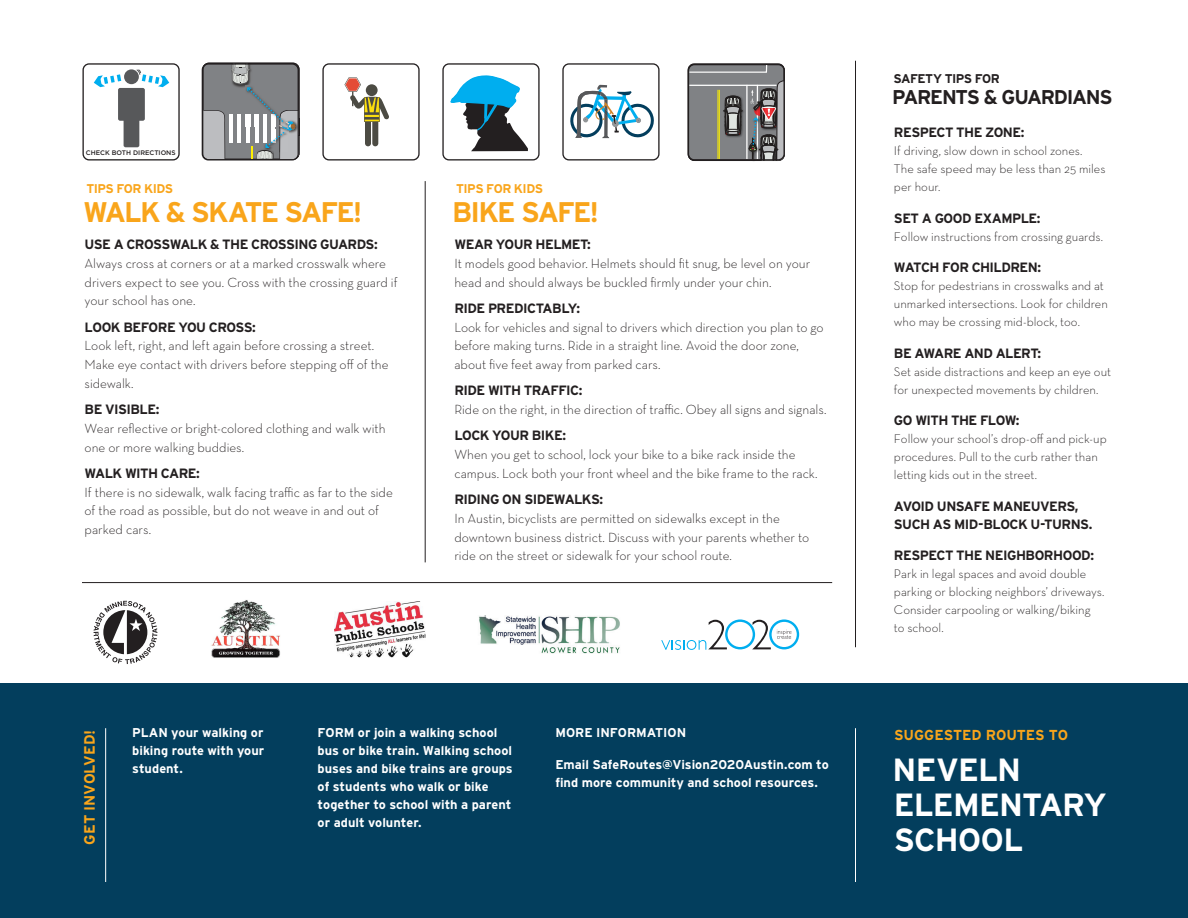
<style>
.page{position:relative;width:1188px;height:918px;background:#fff}
.page>*{position:absolute;margin:0;border:0;box-sizing:border-box;transform-origin:0 0}
.t1{font:700 32.1px/35.1px "Interstate";letter-spacing:-.025em;color:#fff}
.t2{font:700 28.35px "Interstate";letter-spacing:-.065em;color:#f9a51b}
.t3{font:700 19.95px "Interstate";letter-spacing:-.065em;color:#231f20}
.t4{font:700 15px "Interstate";letter-spacing:-.01em;color:#f9a51b}
.t5{font:700 14.4px "Interstate";color:#f9a51b}
.t6{font:300 13.5px/18.8px "Neutra Text";letter-spacing:-.005em;color:#231f20}
.t7{font:700 13.5px/18px "Interstate";letter-spacing:-.045em;color:#231f20}
.t8{font:300 12.75px/18px "Neutra Text";color:#231f20}
.t9{font:700 12.75px/18px "Interstate";color:#fff}
.t10{font:700 12.6px "Interstate";letter-spacing:-.04em;color:#f9a51b}
.t11{font:700 12.6px "Interstate";letter-spacing:-.04em;color:#231f20}
.t12{font:500 6.6px "Gotham";color:#231f20}
</style>
<div class="page">
<div style="left:0;top:683px;width:1188px;height:235px;background:#033e5d"></div>
<hr style="left:855px;top:61px;width:1px;height:586px;background:#231f20">
<hr style="left:425px;top:181px;width:1px;height:381px;background:#231f20">
<hr style="left:82px;top:582px;width:750px;height:1px;background:#231f20">
<hr style="left:105px;top:728px;width:1px;height:154px;background:#fff">
<hr style="left:855px;top:728px;width:1px;height:154px;background:#fff">
<svg style="left:202px;top:63px;width:98px;height:96px;background:#95989a"></svg>
<img style="left:257px;top:150px;width:15px;height:4px">
<svg style="left:344px;top:77px;width:45px;height:69px"></svg>
<div style="left:366px;top:84px;width:12px;height:12px;background:#4c4b43;border-radius:50%"></div>
<div style="left:322px;top:63px;width:98px;height:98px;border:1px solid #231f20;border-radius:6px"></div>
<div style="left:82px;top:63px;width:98px;height:98px;border:1px solid #231f20;border-radius:6px"></div>
<div style="left:124px;top:69px;width:15px;height:15px;background:#57585a;border-radius:50%"></div>
<div style="left:118px;top:88px;width:27px;height:33px;background:#57585a;border-radius:2px"></div>
<div style="left:124px;top:111px;width:15px;height:36px;background:#57585a;border-radius:2px"></div>
<svg style="left:93px;top:70px;width:35px;height:20px"></svg>
<svg style="left:135px;top:69px;width:35px;height:21px"></svg>
<div style="left:442px;top:63px;width:98px;height:98px;border:1px solid #231f20;border-radius:6px"></div>
<svg style="left:450px;top:75px;width:78px;height:76px"></svg>
<div style="left:688px;top:65px;width:96px;height:95px;background:#808285;border-radius:6px"></div>
<hr style="left:719px;top:90px;width:1px;height:68px;background:#fff101">
<hr style="left:718px;top:90px;width:1px;height:68px;background:#fff101">
<hr style="left:746px;top:86px;width:2px;height:72px;background:#fff">
<hr style="left:690px;top:85px;width:86px;height:1px;background:#fff">
<svg style="left:690px;top:65px;width:78px;height:8px"></svg>
<img style="left:723px;top:93px;width:25px;height:50px">
<svg style="left:724px;top:96px;width:18px;height:40px"></svg>
<img style="left:747px;top:136px;width:8px;height:26px">
<svg style="left:749px;top:80px;width:34px;height:81px"></svg>
<div style="left:562px;top:63px;width:98px;height:98px;border:1px solid #231f20;border-radius:6px"></div>
<svg style="left:570px;top:85px;width:84px;height:54px"></svg>
<div style="left:202px;top:63px;width:97px;height:98px;border:1px solid #231f20;border-radius:6px"></div>
<div style="left:688px;top:63px;width:97px;height:98px;border:1px solid #231f20;border-radius:6px"></div>
<svg style="left:94px;top:601px;width:63px;height:63px"></svg>
<img style="left:479px;top:616px;width:141px;height:38px">
<img style="left:211px;top:600px;width:69px;height:58px">
<svg style="left:661px;top:619px;width:138px;height:31px"></svg>
<img style="left:334px;top:602px;width:91px;height:56px">
<p class="t12" style="left:86px;top:149px;width:91px">CHECK BOTH DIRECTIONS</p>
<p class="t10" style="left:86px;top:181px;width:88px">TIPS FOR KIDS</p>
<p class="t10" style="left:456px;top:181px;width:88px">TIPS FOR KIDS</p>
<h2 class="t2" style="left:83px;top:195px;width:281px">WALK &amp; SKATE SAFE!</h2>
<p class="t7" style="left:85px;top:235px;width:295px">USE A CROSSWALK &amp; THE CROSSING GUARDS:</p>
<p class="t6" style="left:85px;top:254px;width:314px">Always cross at corners or at a marked crosswalk where drivers expect to see you. Cross with the crossing guard if your school has one.</p>
<p class="t7" style="left:85px;top:318px;width:173px">LOOK BEFORE YOU CROSS:</p>
<p class="t6" style="left:85px;top:336px;width:305px">Look left, right, and left again before crossing a street.<br>Make eye contact with drivers before stepping off of the sidewalk.</p>
<p class="t7" style="left:85px;top:400px;width:76px">BE VISIBLE:</p>
<p class="t6" style="left:85px;top:419px;width:302px">Wear reflective or bright-colored clothing and walk with one or more walking buddies.</p>
<p class="t7" style="left:85px;top:464px;width:117px">WALK WITH CARE:</p>
<p class="t6" style="left:85px;top:482px;width:310px">If there is no sidewalk, walk facing traffic as far to the side of the road as possible, but do not weave in and out of parked cars.</p>
<h2 class="t2" style="left:452px;top:195px;width:148px">BIKE SAFE!</h2>
<p class="t7" style="left:454px;top:235px;width:138px">WEAR YOUR HELMET:</p>
<p class="t6" style="left:454px;top:254px;width:357px">It models good behavior. Helmets should fit snug, be level on your head and should always be buckled firmly under your chin.</p>
<p class="t7" style="left:454px;top:299px;width:127px">RIDE PREDICTABLY:</p>
<p class="t6" style="left:454px;top:317px;width:371px">Look for vehicles and signal to drivers which direction you plan to go before making turns. Ride in a straight line. Avoid the door zone, about five feet away from parked cars.</p>
<p class="t7" style="left:454px;top:381px;width:130px">RIDE WITH TRAFFIC:</p>
<p class="t6" style="left:454px;top:400px;width:374px">Ride on the right, in the direction of traffic. Obey all signs and signals.</p>
<p class="t7" style="left:454px;top:426px;width:113px">LOCK YOUR BIKE:</p>
<p class="t6" style="left:454px;top:445px;width:365px">When you get to school, lock your bike to a bike rack inside the campus. Lock both your front wheel and the bike frame to the rack.</p>
<p class="t7" style="left:454px;top:490px;width:150px">RIDING ON SIDEWALKS:</p>
<p class="t6" style="left:454px;top:509px;width:356px">In Austin, bicyclists are permitted on sidewalks except in the downtown business district. Discuss with your parents whether to ride on the street or sidewalk for your school route.</p>
<p class="t4" style="left:81px;top:845px;width:116px;rotate:-90deg">GET INVOLVED!</p>
<p class="t9" style="left:132px;top:724px;width:134px;text-align:justify">PLAN your walking or biking route with your student.</p>
<p class="t9" style="left:555px;top:724px;width:132px">MORE INFORMATION</p>
<p class="t9" style="left:318px;top:724px;width:197px">FORM or join a walking school bus or bike train. Walking school buses and bike trains are groups of students who walk or bike together to school with a parent or adult volunter.</p>
<p class="t9" style="left:555px;top:755px;width:275px">Email SafeRoutes@Vision2020Austin.com to find more community and school resources.</p>
<p class="t11" style="left:893px;top:70px;width:108px">SAFETY TIPS FOR</p>
<h3 class="t3" style="left:892px;top:85px;width:222px">PARENTS &amp; GUARDIANS</h3>
<p class="t7" style="left:894px;top:123px;width:132px">RESPECT THE ZONE:</p>
<p class="t8" style="left:894px;top:141px;width:213px">If driving, slow down in school zones.<br>The safe speed may be less than 25 miles per hour.</p>
<p class="t7" style="left:894px;top:209px;width:148px">SET A GOOD EXAMPLE:</p>
<p class="t8" style="left:894px;top:227px;width:211px">Follow instructions from crossing guards.</p>
<p class="t7" style="left:894px;top:258px;width:149px">WATCH FOR CHILDREN:</p>
<p class="t8" style="left:894px;top:276px;width:215px">Stop for pedestrians in crosswalks and at unmarked intersections. Look for children who may be crossing mid-block, too.</p>
<p class="t7" style="left:894px;top:344px;width:149px">BE AWARE AND ALERT:</p>
<p class="t8" style="left:894px;top:362px;width:219px">Set aside distractions and keep an eye out for unexpected movements by children.</p>
<p class="t7" style="left:894px;top:411px;width:127px">GO WITH THE FLOW:</p>
<p class="t8" style="left:894px;top:429px;width:214px">Follow your school’s drop-off and pick-up procedures. Pull to the curb rather than letting kids out in the street.</p>
<p class="t7" style="left:894px;top:497px;width:200px">AVOID UNSAFE MANEUVERS,<br>SUCH AS MID-BLOCK U-TURNS.</p>
<p class="t7" style="left:894px;top:546px;width:202px">RESPECT THE NEIGHBORHOOD:</p>
<p class="t8" style="left:894px;top:564px;width:212px">Park in legal spaces and avoid double parking or blocking neighbors’ driveways.<br>Consider carpooling or walking/biking<br>to school.</p>
<p class="t5" style="left:894px;top:727px;width:175px">SUGGESTED ROUTES TO</p>
<h1 class="t1" style="left:892px;top:751px;width:216px">NEVELN<br>ELEMENTARY</h1>
<h1 class="t1" style="left:894px;top:822px;width:131px">SCHOOL</h1>
</div>
